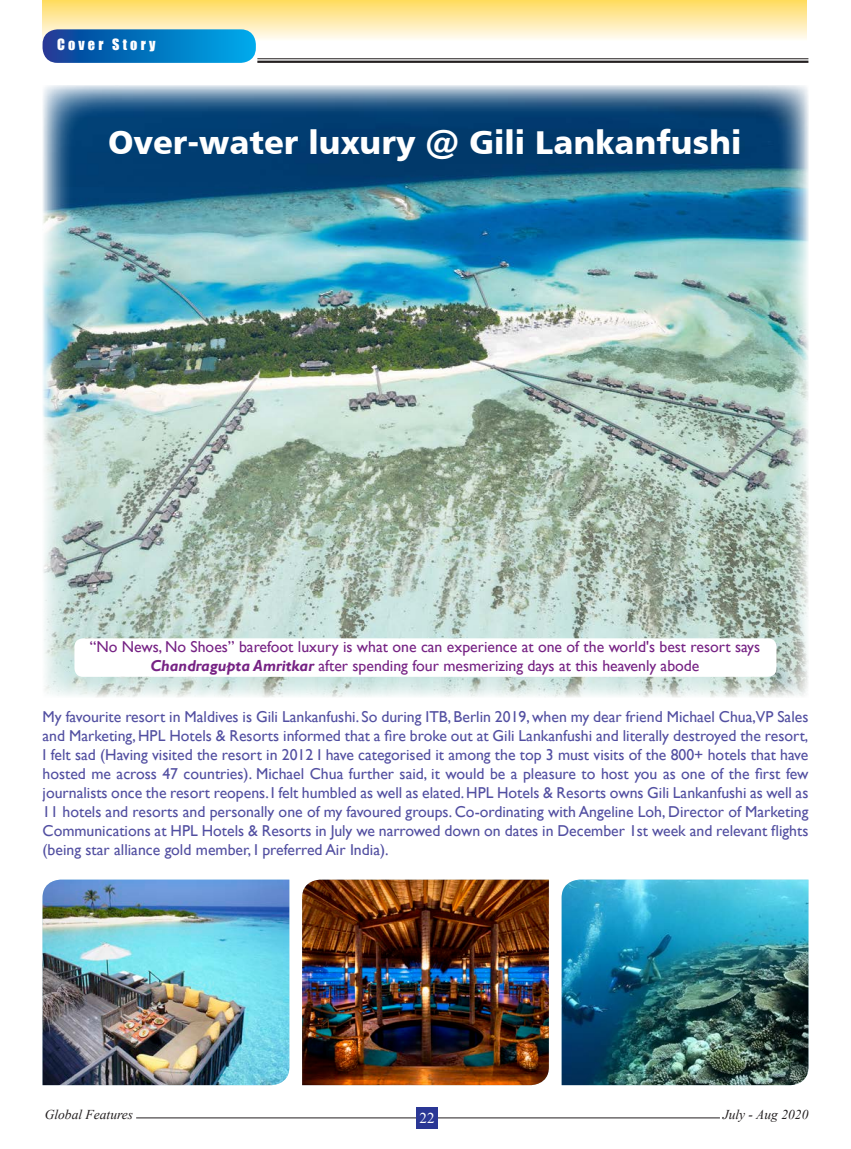
<style>
.page{position:relative;width:851px;height:1149px;background:#fff}
.page>*{position:absolute;margin:0;border:0;box-sizing:border-box;transform-origin:0 0}
.t1{font:33px "Humanist 777 BT Black B";color:#fff}
.t2{font:15.75px/18.9px "Gill Sans";color:#524fa1;text-align:justify}
.t3{font:15.75px/18.9px "Gill Sans";color:#762284;text-align:center}
.t4{font:15px "Times New Roman";color:#fff}
.t5{font:14.25px "Impact";letter-spacing:.22em;color:#fff}
.t6{font:italic 13.5px "Times New Roman";color:#231f20}
.s1{font-weight:700;font-style:italic}
</style>
<div class="page">
<hr style="left:136px;top:1117px;width:583px;height:1px;background:#231f20">
<div style="left:416px;top:1106px;width:21px;height:22px;background:#2a3795"></div>
<div style="left:43px;top:0;width:763px;height:41px;background:linear-gradient(to bottom,#ffdb5f,#fffcf8)"></div>
<svg style="left:43px;top:29px;width:213px;height:34px;background:#0775bf"></svg>
<hr style="left:257px;top:61px;width:551px;height:2px;background:#231f20">
<hr style="left:257px;top:58px;width:551px;height:1px;background:#231f20">
<img style="left:43px;top:85px;width:765px;height:612px">
<div style="left:74px;top:638px;width:702px;height:38px;background:#fff;border-radius:9px"></div>
<img style="left:43px;top:879px;width:246px;height:205px">
<img style="left:302px;top:879px;width:247px;height:205px">
<img style="left:561px;top:879px;width:247px;height:205px">
<p class="t5" style="left:57px;top:33px;width:100px">COVER STORY</p>
<h1 class="t1" style="left:108px;top:121px;width:634px">Over-water luxury @ Gili Lankanfushi</h1>
<p class="t3" style="left:90px;top:637px;width:671px">“No News, No Shoes” barefoot luxury is what one can experience at one of the world's best resort says<br><span class="s1">Chandragupta Amritkar</span> after spending four mesmerizing days at this heavenly abode</p>
<p class="t2" style="left:43px;top:707px;width:767px">My favourite resort in Maldives is Gili Lankanfushi. So during ITB, Berlin 2019, when my dear friend Michael Chua,VP Sales and Marketing, HPL Hotels &amp; Resorts informed that a fire broke out at Gili Lankanfushi and literally destroyed the resort, I felt sad (Having visited the resort in 2012 I have categorised it among the top 3 must visits of the 800+ hotels that have hosted me across 47 countries). Michael Chua further said, it would be a pleasure to host you as one of the first few journalists once the resort reopens. I felt humbled as well as elated. HPL Hotels &amp; Resorts owns Gili Lankanfushi as well as 11 hotels and resorts and personally one of my favoured groups. Co-ordinating with Angeline Loh, Director of Marketing Communications at HPL Hotels &amp; Resorts in July we narrowed down on dates in December 1st week and relevant flights (being star alliance gold member, I preferred Air India).</p>
<p class="t6" style="left:45px;top:1106px;width:90px">Global Features</p>
<p class="t6" style="left:722px;top:1106px;width:87px">July - Aug 2020</p>
<p class="t4" style="left:419px;top:1107px;width:16px">22</p>
</div>
